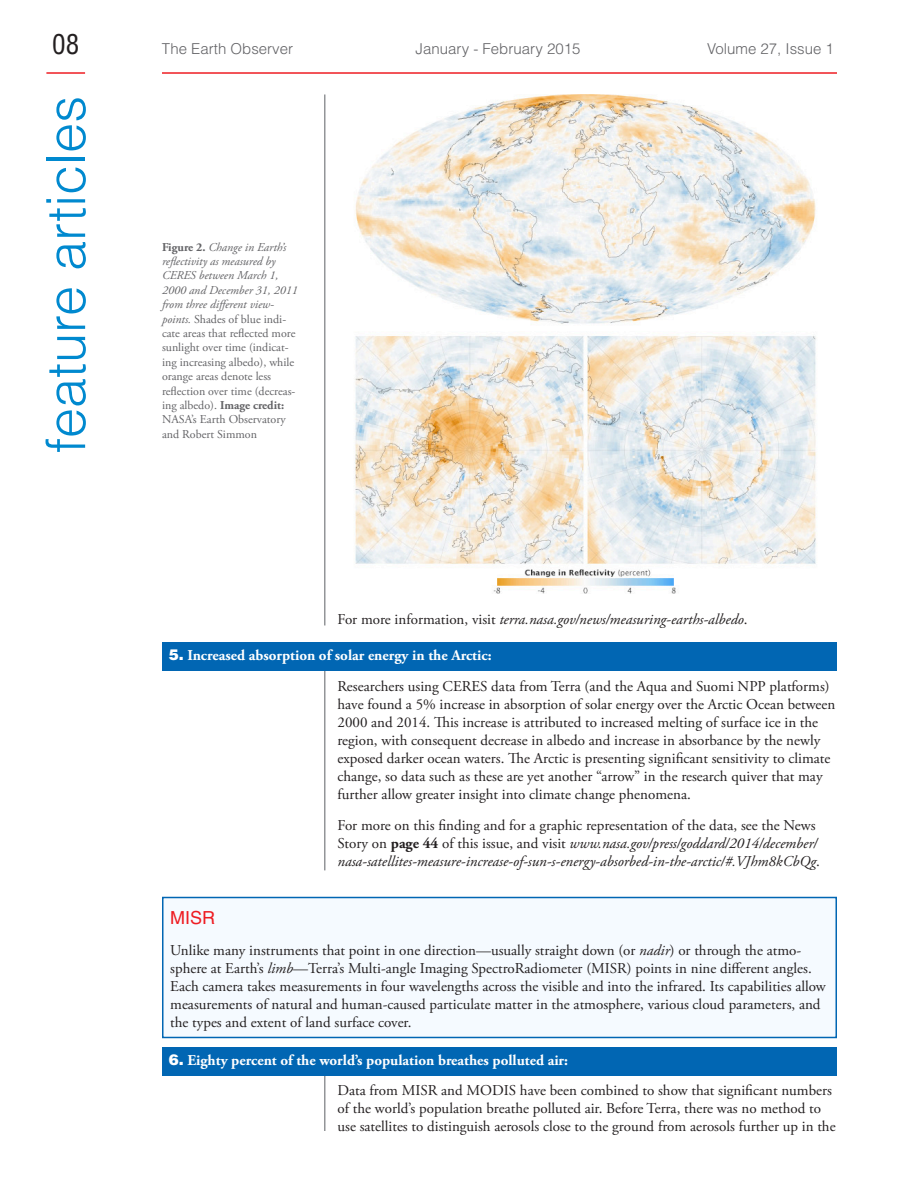
<style>
.page{position:relative;width:918px;height:1188px;background:#fff}
.page>*{position:absolute;margin:0;border:0;box-sizing:border-box;transform-origin:0 0}
.t1{font:300 54px "Helvetica LT Std";color:#0089cf}
.t2{font:condensed 27px "Helvetica LT Std";color:#231f20}
.t3{font:18px "Helvetica LT Std";color:#ee1d23}
.t4{font:15px/18px "Adobe Garamond Pro";color:#231f20}
.t5{font:italic 15px/18px "Adobe Garamond Pro";color:#231f20}
.t6{font:300 15px "Helvetica LT Std";color:#636366}
.t7{font:12px/14.4px "Adobe Garamond Pro";color:#636366}
.s1{font-weight:700}
.s2{font-style:italic}
.s3{font-style:normal}
.s4{font-family:"Helvetica LT Std";font-weight:900;color:#fff}
.s5{font-weight:700;color:#fff}
.s6{font-weight:700;font-style:normal}
</style>
<div class="page">
<hr style="left:162px;top:72px;width:675px;height:2px;background:#ee1d23">
<hr style="left:46px;top:72px;width:39px;height:2px;background:#ee1d23">
<hr style="left:324px;top:1057px;width:2px;height:74px;background:#939598">
<div style="left:163px;top:898px;width:673px;height:139px;background:#f5faff"></div>
<div style="left:162px;top:897px;width:675px;height:141px;border:2px solid #0166b3"></div>
<hr style="left:324px;top:647px;width:2px;height:223px;background:#939598">
<hr style="left:324px;top:94px;width:2px;height:531px;background:#939598">
<div style="left:162px;top:642px;width:675px;height:28px;background:#0166b3"></div>
<div style="left:162px;top:1047px;width:675px;height:29px;background:#0166b3"></div>
<img style="left:354px;top:94px;width:462px;height:499px">
<h2 class="t2" style="left:52px;top:27px;width:28px">08</h2>
<p class="t6" style="left:162px;top:39px;width:133px">The Earth Observer</p>
<p class="t6" style="left:416px;top:39px;width:166px">January - February 2015</p>
<p class="t6" style="left:707px;top:39px;width:128px">Volume 27, Issue 1</p>
<h1 class="t1" style="left:32px;top:453px;width:359px;rotate:-90deg">feature articles</h1>
<p class="t7" style="left:162px;top:240px;width:137px"><span class="s1">Figure 2.</span> <span class="s2">Change in Earth’s reflectivity as measured by<br>CERES between March 1,<br>2000 and December 31, 2011 from three different view&shy;points.</span> Shades of blue indi&shy;cate areas that reflected more sunlight over time (indicat&shy;ing increasing albedo), while orange areas denote less reflection over time (decreas&shy;ing albedo). <span class="s1">Image credit:<br></span>NASA’s Earth Observatory and Robert Simmon</p>
<p class="t5" style="left:338px;top:611px;width:412px"><span class="s3">For more information, visit</span> terra.nasa.gov/news/measuring-earths-albedo<span class="s3">.</span></p>
<p class="t4" style="left:338px;top:639px;width:494px;line-height:31.8px;text-indent:-169px"><span class="s4">5.</span> <span class="s5">Increased absorption of solar energy in the Arctic:<br></span>Researchers using CERES data from Terra (and the Aqua and Suomi NPP platforms)</p>
<p class="t4" style="left:338px;top:696px;width:499px">have found a 5% increase in absorption of solar energy over the Arctic Ocean between 2000 and 2014. This increase is attributed to increased melting of surface ice in the region, with consequent decrease in albedo and increase in absorbance by the newly exposed darker ocean waters. The Arctic is presenting significant sensitivity to climate change, so data such as these are yet another “arrow” in the research quiver that may further allow greater insight into climate change phenomena.</p>
<p class="t5" style="left:338px;top:817px;width:484px"><span class="s3">For more on this finding and for a graphic representation of the data, see the News<br>Story on</span> <span class="s6">page 44</span> <span class="s3">of this issue, and visit</span> www.nasa.gov/press/goddard/2014/december/ nasa-satellites-measure-increase-of-sun-s-energy-absorbed-in-the-arctic/#.VJhm8kCbQg<span class="s3">.</span></p>
<p class="t3" style="left:170px;top:908px;width:46px">MISR</p>
<p class="t4" style="left:170px;top:942px;width:657px">Unlike many instruments that point in one direction—usually straight down (or <span class="s2">nadir</span>) or through the atmo&shy;sphere at Earth’s <span class="s2">limb</span>—Terra’s Multi-angle Imaging SpectroRadiometer (MISR) points in nine different angles.<br>Each camera takes measurements in four wavelengths across the visible and into the infrared. Its capabilities allow measurements of natural and human-caused particulate matter in the atmosphere, various cloud parameters, and the types and extent of land surface cover.</p>
<p class="t4" style="left:338px;top:1045px;width:496px;line-height:30.8px;text-indent:-169px"><span class="s4">6.</span> <span class="s5">Eighty percent of the world’s population breathes polluted air:<br></span>Data from MISR and MODIS have been combined to show that significant numbers</p>
<p class="t4" style="left:338px;top:1100px;width:500px">of the world’s population breathe polluted air. Before Terra, there was no method to use satellites to distinguish aerosols close to the ground from aerosols further up in the</p>
</div>
